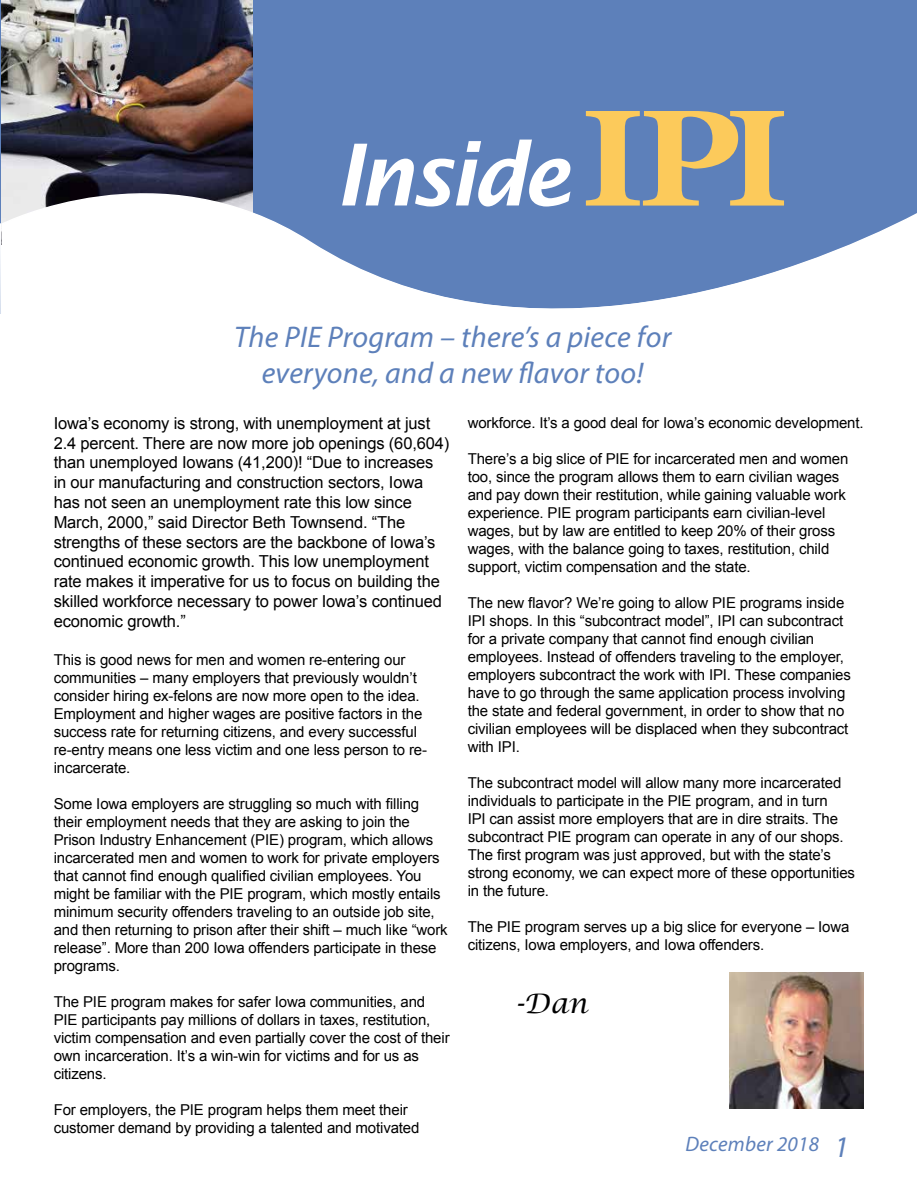
<style>
.page{position:relative;width:918px;height:1188px;background:#fff}
.page>*{position:absolute;margin:0;border:0;box-sizing:border-box;transform-origin:0 0}
.t1{font:italic 600 85.5px "Lucida Sans";letter-spacing:-.05em;color:#fff}
.t2{font:italic 30px/36px "Myriad Pro";letter-spacing:.01em;color:#5d80ba;text-align:center}
.t3{font:italic 27px "Lucida Calligraphy";color:#000}
.t4{font:italic 21px "Myriad Pro";letter-spacing:.01em;color:#5d80ba}
.t5{font:16.5px/19.8px "Arial";letter-spacing:-.01em;color:#000}
.t6{font:15px/18px "Arial";letter-spacing:-.01em;color:#000}
.s1{font-family:"Minion Pro";font-weight:700;font-style:normal;font-size:145.5px;color:#fcca5b}
.s2{font-size:30px}
</style>
<div class="page">
<div style="left:0;top:0;width:916px;height:313px;background:#5d80ba"></div>
<img style="left:2px;top:0;width:251px;height:146px">
<svg style="left:1px;top:146px;width:916px;height:167px"></svg>
<img style="left:729px;top:973px;width:135px;height:135px">
<h1 class="t1" style="left:335px;top:126px;width:458px">Inside<span class="s1">IPI</span></h1>
<h2 class="t2" style="left:234px;top:318px;width:438px">The PIE Program – there’s a piece for everyone, and a new flavor too!</h2>
<p class="t5" style="left:54px;top:413px;width:397px">Iowa’s economy is strong, with unemployment at just 2.4 percent. There are now more job openings (60,604) than unemployed Iowans (41,200)! “Due to increases in our manufacturing and construction sectors, Iowa has not seen an unemployment rate this low since March, 2000,” said Director Beth Townsend. “The strengths of these sectors are the backbone of Iowa’s continued economic growth. This low unemployment rate makes it imperative for us to focus on building the skilled workforce necessary to power Iowa’s continued economic growth.”</p>
<p class="t6" style="left:54px;top:650px;width:375px">This is good news for men and women re-entering our communities – many employers that previously wouldn’t consider hiring ex-felons are now more open to the idea.<br>Employment and higher wages are positive factors in the success rate for returning citizens, and every successful re-entry means one less victim and one less person to re&shy;incarcerate.</p>
<p class="t6" style="left:54px;top:794px;width:396px">Some Iowa employers are struggling so much with filling their employment needs that they are asking to join the Prison Industry Enhancement (PIE) program, which allows incarcerated men and women to work for private employers that cannot find enough qualified civilian employees. You might be familiar with the PIE program, which mostly entails minimum security offenders traveling to an outside job site, and then returning to prison after their shift – much like “work release”. More than 200 Iowa offenders participate in these programs.</p>
<p class="t6" style="left:54px;top:992px;width:397px">The PIE program makes for safer Iowa communities, and PIE participants pay millions of dollars in taxes, restitution, victim compensation and even partially cover the cost of their own incarceration. It’s a win-win for victims and for us as citizens.</p>
<p class="t6" style="left:54px;top:1100px;width:367px">For employers, the PIE program helps them meet their customer demand by providing a talented and motivated</p>
<p class="t6" style="left:468px;top:414px;width:397px">workforce. It’s a good deal for Iowa’s economic development.</p>
<p class="t6" style="left:468px;top:450px;width:382px">There’s a big slice of PIE for incarcerated men and women too, since the program allows them to earn civilian wages and pay down their restitution, while gaining valuable work experience. PIE program participants earn civilian-level wages, but by law are entitled to keep 20% of their gross wages, with the balance going to taxes, restitution, child support, victim compensation and the state.</p>
<p class="t6" style="left:468px;top:594px;width:385px">The new flavor? We’re going to allow PIE programs inside IPI shops. In this “subcontract model”, IPI can subcontract for a private company that cannot find enough civilian employees. Instead of offenders traveling to the employer, employers subcontract the work with IPI. These companies have to go through the same application process involving the state and federal government, in order to show that no civilian employees will be displaced when they subcontract with IPI.</p>
<p class="t6" style="left:468px;top:774px;width:389px">The subcontract model will allow many more incarcerated individuals to participate in the PIE program, and in turn<br>IPI can assist more employers that are in dire straits. The subcontract PIE program can operate in any of our shops.<br>The first program was just approved, but with the state’s strong economy, we can expect more of these opportunities in the future.</p>
<p class="t6" style="left:468px;top:918px;width:383px">The PIE program serves up a big slice for everyone – Iowa citizens, Iowa employers, and Iowa offenders.</p>
<h3 class="t3" style="left:515px;top:987px;width:73px">-Dan</h3>
<h3 class="t4" style="left:686px;top:1131px;width:165px">December 2018 <span class="s2">1</span></h3>
</div>
